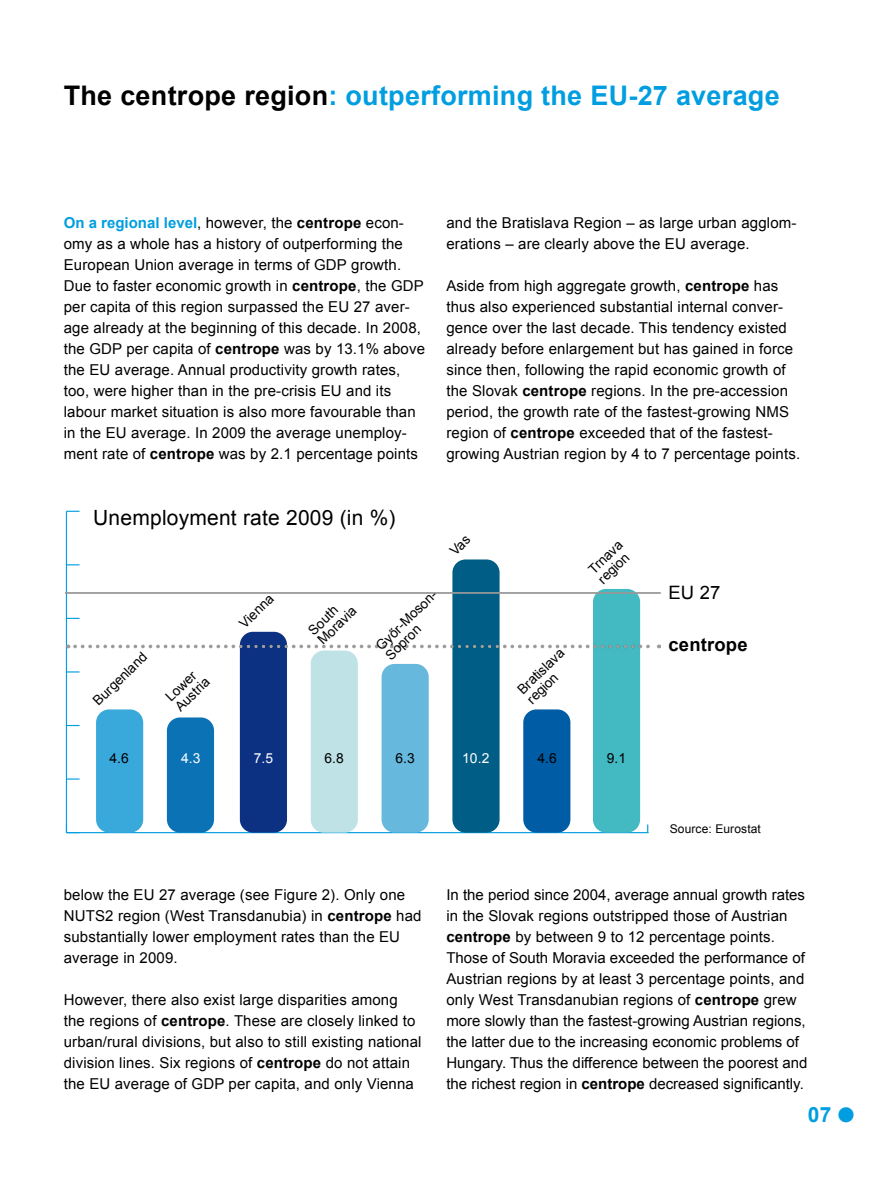
<style>
.page{position:relative;width:893px;height:1191px;background:#fff}
.page>*{position:absolute;margin:0;border:0;box-sizing:border-box;transform-origin:0 0}
.t1{font:700 27px "Arial";letter-spacing:.01em;color:#009ee0}
.t2{font:21px "Arial";letter-spacing:.01em;color:#000}
.t3{font:700 21px "Arial";color:#009ee0}
.t4{font:700 18.45px "Arial";letter-spacing:.01em;color:#000}
.t5{font:18.45px "Arial";color:#000}
.t6{font:15px/21px "Arial";letter-spacing:.01em;color:#000}
.t7{font:13.8px "Arial";color:#000}
.t8{font:13.8px "Arial";color:#fff}
.t9{font:13.5px/13.5px "Arial";color:#000}
.t10{font:12px "Arial";letter-spacing:.01em;color:#000}
.s1{color:#000}
.s2{font-weight:700;color:#009ee0}
.s3{font-weight:700}
</style>
<div class="page">
<hr style="left:66px;top:832px;width:582px;height:1px;background:#009ee0">
<hr style="left:66px;top:511px;width:1px;height:321px;background:#009ee0">
<svg style="left:67px;top:778px;width:13px;height:1px"></svg>
<svg style="left:67px;top:725px;width:13px;height:1px"></svg>
<svg style="left:67px;top:671px;width:13px;height:1px"></svg>
<svg style="left:67px;top:618px;width:13px;height:1px"></svg>
<svg style="left:67px;top:564px;width:13px;height:1px"></svg>
<svg style="left:66px;top:511px;width:14px;height:1px"></svg>
<div style="left:593px;top:589px;width:47px;height:243px;background:#43b9c2;border-radius:13px"></div>
<div style="left:523px;top:709px;width:47px;height:123px;background:#005ca5;border-radius:13px"></div>
<div style="left:452px;top:559px;width:48px;height:273px;background:#005d85;border-radius:13px"></div>
<div style="left:382px;top:664px;width:47px;height:168px;background:#66b8dc;border-radius:13px"></div>
<div style="left:311px;top:650px;width:47px;height:182px;background:#bee2e6;border-radius:13px"></div>
<div style="left:240px;top:632px;width:47px;height:200px;background:#0c3183;border-radius:13px"></div>
<div style="left:167px;top:717px;width:47px;height:115px;background:#0b72b5;border-radius:13px"></div>
<div style="left:96px;top:709px;width:47px;height:123px;background:#39a9dc;border-radius:13px"></div>
<hr style="left:63px;top:590px;width:598px;height:4px;background:#000;opacity:.4">
<div style="left:64px;top:642px;width:597px;height:7px;background:#000;opacity:.4"></div>
<h1 class="t1" style="left:64px;top:77px;width:717px"><span class="s1">The centrope region</span>: outperforming the EU-27 average</h1>
<p class="t6" style="left:64px;top:212px;width:363px"><span class="s2">On a regional level</span>, however, the <span class="s3">centrope</span> econ&shy;omy as a whole has a history of outperforming the European Union average in terms of GDP growth.<br>Due to faster economic growth in <span class="s3">centrope</span>, the GDP per capita of this region surpassed the EU 27 aver&shy;age already at the beginning of this decade. In 2008, the GDP per capita of <span class="s3">centrope</span> was by 13.1% above the EU average. Annual productivity growth rates, too, were higher than in the pre-crisis EU and its labour market situation is also more favourable than in the EU average. In 2009 the average unemploy&shy;ment rate of <span class="s3">centrope</span> was by 2.1 percentage points</p>
<p class="t6" style="left:446px;top:212px;width:352px">and the Bratislava Region – as large urban agglom&shy;erations – are clearly above the EU average.</p>
<p class="t6" style="left:446px;top:275px;width:355px">Aside from high aggregate growth, <span class="s3">centrope</span> has thus also experienced substantial internal conver&shy;gence over the last decade. This tendency existed already before enlargement but has gained in force since then, following the rapid economic growth of the Slovak <span class="s3">centrope</span> regions. In the pre-accession period, the growth rate of the fastest-growing NMS region of <span class="s3">centrope</span> exceeded that of the fastest&shy;growing Austrian region by 4 to 7 percentage points.</p>
<h2 class="t2" style="left:93px;top:504px;width:304px">Unemployment rate 2009 (in %)</h2>
<p class="t9" style="left:91px;top:698px;width:71px;rotate:-44deg">Burgenland</p>
<p class="t9" style="left:163px;top:694px;width:44px;rotate:-44deg">Lower<br>Austria</p>
<p class="t9" style="left:237px;top:620px;width:43px;rotate:-44deg">Vienna</p>
<p class="t9" style="left:306px;top:627px;width:50px;rotate:-44deg">South<br>Moravia</p>
<p class="t9" style="left:374px;top:642px;width:89px;rotate:-44deg">Győr-Moson-<br>Sopron</p>
<p class="t9" style="left:586px;top:566px;width:43px;rotate:-44deg">Trnava region</p>
<p class="t9" style="left:515px;top:686px;width:61px;rotate:-44deg">Bratislava region</p>
<p class="t5" style="left:668px;top:580px;width:54px">EU 27</p>
<p class="t4" style="left:668px;top:633px;width:81px">centrope</p>
<p class="t7" style="left:109px;top:748px;width:21px">4.6</p>
<p class="t8" style="left:181px;top:748px;width:21px">4.3</p>
<p class="t8" style="left:254px;top:748px;width:21px">7.5</p>
<p class="t7" style="left:324px;top:748px;width:21px">6.8</p>
<p class="t7" style="left:395px;top:748px;width:21px">6.3</p>
<p class="t8" style="left:462px;top:748px;width:29px">10.2</p>
<p class="t7" style="left:537px;top:748px;width:21px">4.6</p>
<p class="t7" style="left:607px;top:748px;width:21px">9.1</p>
<p class="t10" style="left:670px;top:821px;width:93px">Source: Eurostat</p>
<p class="t6" style="left:64px;top:884px;width:359px">below the EU 27 average (see Figure 2). Only one NUTS2 region (West Transdanubia) in <span class="s3">centrope</span> had substantially lower employment rates than the EU average in 2009.</p>
<p class="t6" style="left:64px;top:989px;width:359px">However, there also exist large disparities among the regions of <span class="s3">centrope</span>. These are closely linked to urban/rural divisions, but also to still existing national division lines. Six regions of <span class="s3">centrope</span> do not attain the EU average of GDP per capita, and only Vienna</p>
<p class="t6" style="left:446px;top:884px;width:363px">In the period since 2004, average annual growth rates in the Slovak regions outstripped those of Austrian <span class="s3">centrope</span> by between 9 to 12 percentage points.<br>Those of South Moravia exceeded the performance of Austrian regions by at least 3 percentage points, and only West Transdanubian regions of <span class="s3">centrope</span> grew more slowly than the fastest-growing Austrian regions, the latter due to the increasing economic problems of Hungary. Thus the difference between the poorest and the richest region in <span class="s3">centrope</span> decreased significantly.</p>
<h2 class="t3" style="left:808px;top:1100px;width:48px">07 ●</h2>
</div>
